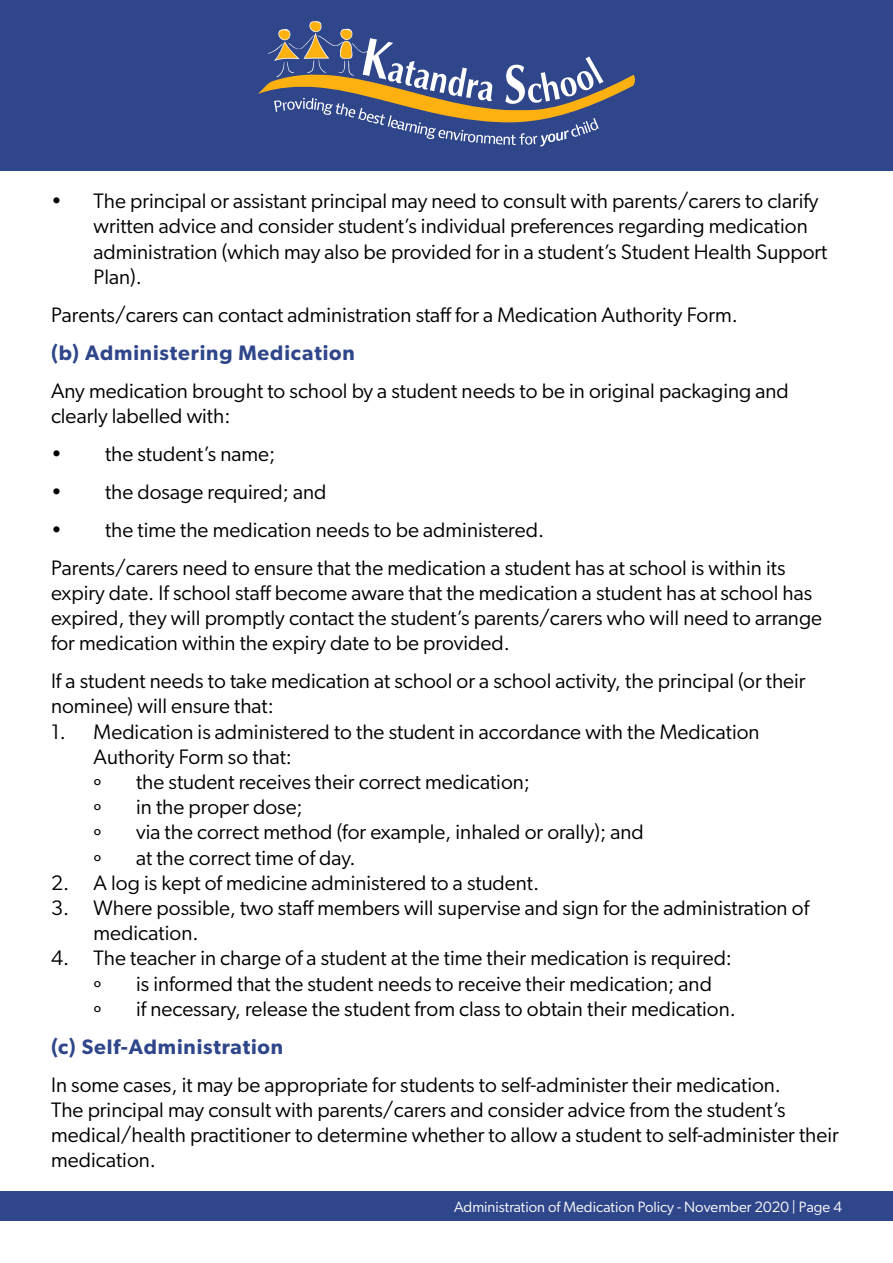
<style>
.page{position:relative;width:893px;height:1263px;background:#fff}
.page>*{position:absolute;margin:0;border:0;box-sizing:border-box;transform-origin:0 0}
.t1{font:21px/25.2px "Gibson";color:#000}
.t2{font:600 21px "Gibson";letter-spacing:.04em;color:#2f468b}
.t3{font:15px "Gibson";color:#fff}
</style>
<div class="page">
<div style="left:0;top:0;width:893px;height:170px;background:#2f468b"></div>
<svg style="left:258px;top:21px;width:377px;height:125px"></svg>
<div style="left:0;top:1191px;width:893px;height:29px;background:#2f468b"></div>
<p class="t1" style="left:94px;top:188px;width:735px;text-indent:-43px">• The principal or assistant principal may need to consult with parents/carers to clarify written advice and consider student’s individual preferences regarding medication administration (which may also be provided for in a student’s Student Health Support Plan).</p>
<p class="t1" style="left:51px;top:302px;width:688px">Parents/carers can contact administration staff for a Medication Authority Form.</p>
<p class="t2" style="left:51px;top:340px;width:305px">(b) Administering Medication</p>
<p class="t1" style="left:51px;top:377px;width:739px">Any medication brought to school by a student needs to be in original packaging and clearly labelled with:</p>
<p class="t1" style="left:51px;top:441px;width:226px">• the student’s name;</p>
<p class="t1" style="left:51px;top:479px;width:277px">• the dosage required; and</p>
<p class="t1" style="left:51px;top:510px;width:736px;line-height:38px">• the time the medication needs to be administered.<br>Parents/carers need to ensure that the medication a student has at school is within its</p>
<p class="t1" style="left:51px;top:580px;width:773px">expiry date. If school staff become aware that the medication a student has at school has expired, they will promptly contact the student’s parents/carers who will need to arrange for medication within the expiry date to be provided.</p>
<p class="t1" style="left:51px;top:668px;width:756px">If a student needs to take medication at school or a school activity, the principal (or their nominee) will ensure that:</p>
<p class="t1" style="left:94px;top:718px;width:668px;text-indent:-43px">1. Medication is administered to the student in accordance with the Medication<br>Authority Form so that:<br>º</p>
<p class="t1" style="left:136px;top:769px;width:395px">the student receives their correct medication;</p>
<p class="t1" style="left:94px;top:794px;width:10px">º</p>
<p class="t1" style="left:136px;top:794px;width:168px">in the proper dose;</p>
<p class="t1" style="left:94px;top:819px;width:10px">º</p>
<p class="t1" style="left:136px;top:819px;width:509px">via the correct method (for example, inhaled or orally); and</p>
<p class="t1" style="left:94px;top:844px;width:10px">º</p>
<p class="t1" style="left:136px;top:844px;width:221px">at the correct time of day.</p>
<p class="t1" style="left:51px;top:870px;width:490px">2. A log is kept of medicine administered to a student.</p>
<p class="t1" style="left:94px;top:895px;width:717px;text-indent:-43px">3. Where possible, two staff members will supervise and sign for the administration of medication.</p>
<p class="t1" style="left:94px;top:945px;width:640px;text-indent:-43px">4. The teacher in charge of a student at the time their medication is required: º</p>
<p class="t1" style="left:136px;top:970px;width:577px">is informed that the student needs to receive their medication; and</p>
<p class="t1" style="left:94px;top:996px;width:10px">º</p>
<p class="t1" style="left:136px;top:996px;width:601px">if necessary, release the student from class to obtain their medication.</p>
<p class="t2" style="left:51px;top:1034px;width:234px">(c) Self-Administration</p>
<p class="t1" style="left:51px;top:1072px;width:789px">In some cases, it may be appropriate for students to self-administer their medication.<br>The principal may consult with parents/carers and consider advice from the student’s medical/health practitioner to determine whether to allow a student to self-administer their medication.</p>
<p class="t3" style="left:454px;top:1197px;width:389px">Administration of Medication Policy - November 2020 | Page 4</p>
</div>
